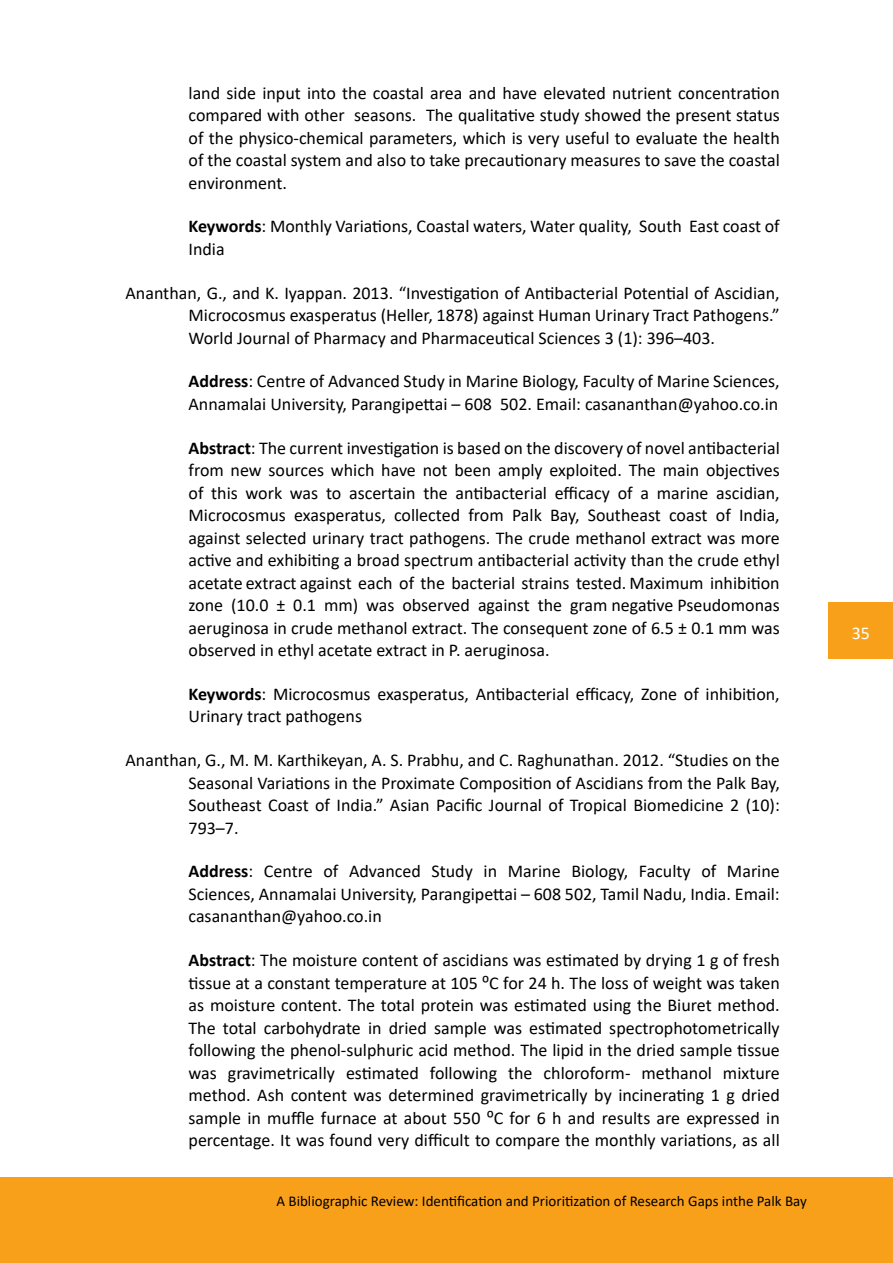
<style>
.page{position:relative;width:893px;height:1263px;background:#fff}
.page>*{position:absolute;margin:0;border:0;box-sizing:border-box;transform-origin:0 0}
.t1{font:18px/22.5px "Calibri";color:#000;text-align:justify}
.t2{font:18px "Calibri";color:#fff}
.t3{font:15px "Calibri";color:#000}
.s1{font-weight:700}
</style>
<div class="page">
<div style="left:0;top:1177px;width:893px;height:86px;background:#f9a01b"></div>
<div style="left:828px;top:603px;width:65px;height:56px;background:#f9a01b"></div>
<p class="t1" style="left:189px;top:81px;width:593px">land side input into the coastal area and have elevated nutrient concentration compared with other seasons. The qualitative study showed the present status of the physico-chemical parameters, which is very useful to evaluate the health of the coastal system and also to take precautionary measures to save the coastal environment.</p>
<p class="t1" style="left:189px;top:215px;width:593px"><span class="s1">Keywords</span>: Monthly Variations, Coastal waters, Water quality, South East coast of<br>India</p>
<p class="t1" style="left:189px;top:281px;width:593px;text-indent:-63px">Ananthan, G., and K. Iyappan. 2013. “Investigation of Antibacterial Potential of Ascidian, Microcosmus exasperatus (Heller, 1878) against Human Urinary Tract Pathogens.” World Journal of Pharmacy and Pharmaceutical Sciences 3 (1): 396–403.</p>
<p class="t1" style="left:189px;top:370px;width:593px"><span class="s1">Address</span>: Centre of Advanced Study in Marine Biology, Faculty of Marine Sciences,<br>Annamalai University, Parangipettai – 608 502. Email: casananthan@yahoo.co.in</p>
<p class="t1" style="left:189px;top:436px;width:593px"><span class="s1">Abstract</span>: The current investigation is based on the discovery of novel antibacterial from new sources which have not been amply exploited. The main objectives of this work was to ascertain the antibacterial efficacy of a marine ascidian, Microcosmus exasperatus, collected from Palk Bay, Southeast coast of India, against selected urinary tract pathogens. The crude methanol extract was more active and exhibiting a broad spectrum antibacterial activity than the crude ethyl acetate extract against each of the bacterial strains tested. Maximum inhibition zone (10.0 ± 0.1 mm) was observed against the gram negative Pseudomonas aeruginosa in crude methanol extract. The consequent zone of 6.5 ± 0.1 mm was observed in ethyl acetate extract in P. aeruginosa.</p>
<p class="t1" style="left:189px;top:682px;width:593px"><span class="s1">Keywords</span>: Microcosmus exasperatus, Antibacterial efficacy, Zone of inhibition,<br>Urinary tract pathogens</p>
<p class="t1" style="left:189px;top:748px;width:593px;text-indent:-63px">Ananthan, G., M. M. Karthikeyan, A. S. Prabhu, and C. Raghunathan. 2012. “Studies on the Seasonal Variations in the Proximate Composition of Ascidians from the Palk Bay, Southeast Coast of India.” Asian Pacific Journal of Tropical Biomedicine 2 (10):<br>793–7.</p>
<p class="t1" style="left:189px;top:860px;width:593px"><span class="s1">Address</span>: Centre of Advanced Study in Marine Biology, Faculty of Marine Sciences, Annamalai University, Parangipettai – 608 502, Tamil Nadu, India. Email: casananthan@yahoo.co.in</p>
<p class="t1" style="left:189px;top:948px;width:593px"><span class="s1">Abstract</span>: The moisture content of ascidians was estimated by drying 1 g of fresh tissue at a constant temperature at 105 ⁰C for 24 h. The loss of weight was taken as moisture content. The total protein was estimated using the Biuret method.<br>The total carbohydrate in dried sample was estimated spectrophotometrically following the phenol-sulphuric acid method. The lipid in the dried sample tissue was gravimetrically estimated following the chloroform- methanol mixture method. Ash content was determined gravimetrically by incinerating 1 g dried sample in muffle furnace at about 550 ⁰C for 6 h and results are expressed in percentage. It was found very difficult to compare the monthly variations, as all</p>
<p class="t3" style="left:276px;top:1191px;width:532px">A Bibliographic Review: Identification and Prioritization of Research Gaps inthe Palk Bay</p>
<p class="t2" style="left:852px;top:620px;width:20px">35</p>
</div>
